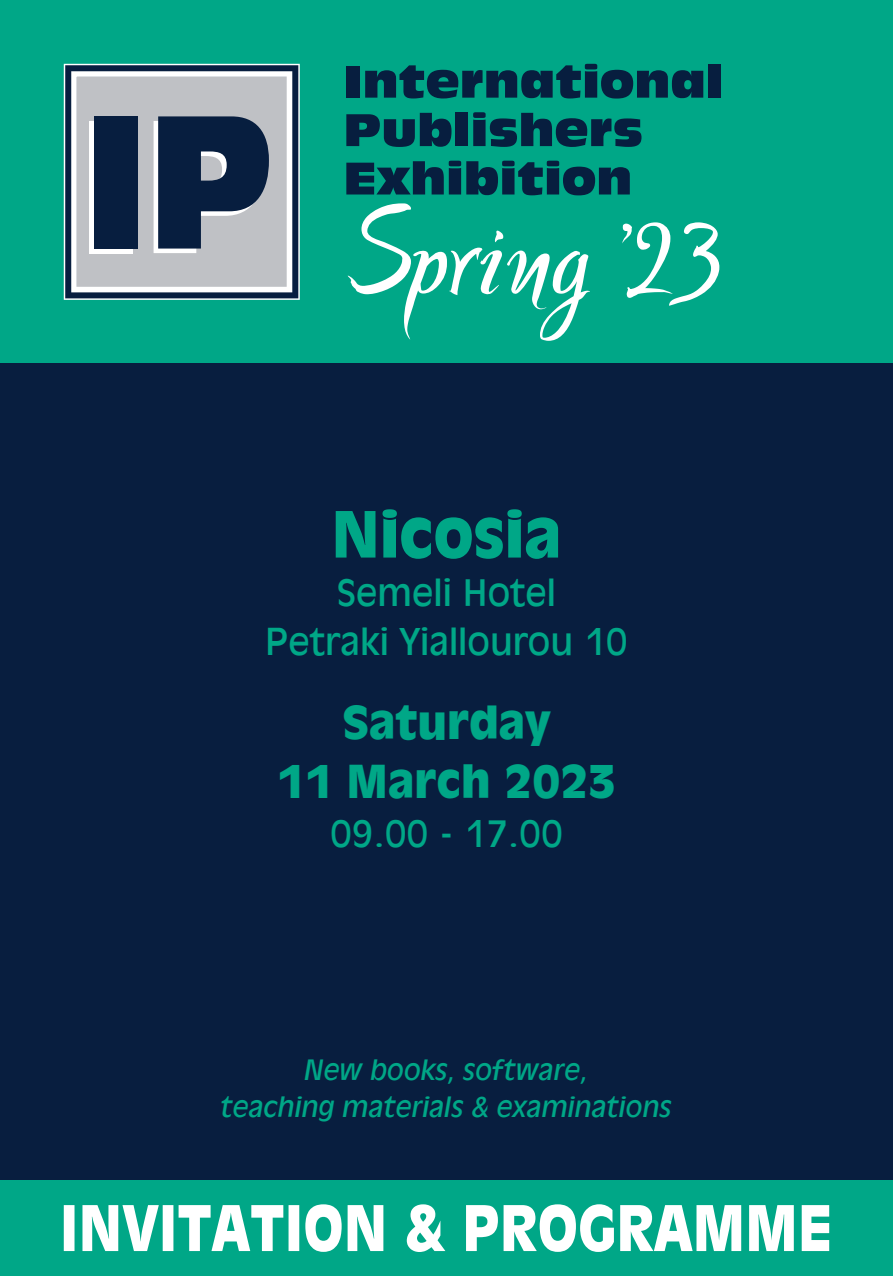
<style>
.page{position:relative;width:893px;height:1276px;background:#fff}
.page>*{position:absolute;margin:0;border:0;box-sizing:border-box;transform-origin:0 0}
.t1{font:900 69.75px "UB Antique Olive";color:#00a787}
.t2{font:900 49.5px/59.4px "UB Antique Olive";color:#00a787;text-align:center}
.t3{font:40.5px/48.6px "UB Antique Olive";color:#00a787;text-align:center}
.t4{font:italic 30.38px/36.4px "UB Antique Olive";color:#00a787;text-align:center}
</style>
<div class="page">
<div style="left:0;top:0;width:893px;height:364px;background:#00a787"></div>
<div style="left:0;top:1180px;width:893px;height:96px;background:#00a787"></div>
<div style="left:0;top:364px;width:893px;height:816px;background:#081e3f"></div>
<svg style="left:64px;top:1204px;width:765px;height:48px"></svg>
<svg style="left:64px;top:64px;width:236px;height:236px;background:#3a4e67"></svg>
<svg style="left:71px;top:71px;width:221px;height:221px;background:#c9cbce"></svg>
<div style="left:90px;top:121px;width:43px;height:132px;background:#fff"></div>
<div style="left:94px;top:116px;width:44px;height:132px;background:#071e3f"></div>
<svg style="left:154px;top:116px;width:115px;height:137px;background:#45556d"></svg>
<svg style="left:348px;top:203px;width:242px;height:138px"></svg>
<svg style="left:622px;top:222px;width:97px;height:84px"></svg>
<svg style="left:346px;top:113px;width:105px;height:34px"></svg>
<div style="left:456px;top:113px;width:12px;height:33px;background:#071e3f"></div>
<svg style="left:473px;top:112px;width:168px;height:35px"></svg>
<svg style="left:346px;top:161px;width:284px;height:34px"></svg>
<div style="left:346px;top:66px;width:13px;height:32px;background:#071e3f"></div>
<svg style="left:365px;top:64px;width:338px;height:35px"></svg>
<div style="left:708px;top:64px;width:13px;height:34px;background:#071e3f"></div>
<h1 class="t1" style="left:331px;top:496px;width:232px">Nicosia</h1>
<h3 class="t3" style="left:265px;top:568px;width:364px">Semeli Hotel<br>Petraki Yiallourou 10</h3>
<h2 class="t2" style="left:277px;top:693px;width:341px">Saturday<br>11 March 2023</h2>
<h3 class="t3" style="left:330px;top:809px;width:234px">09.00 - 17.00</h3>
<p class="t4" style="left:221px;top:1052px;width:453px">New books, software,<br>teaching materials &amp; examinations</p>
</div>
